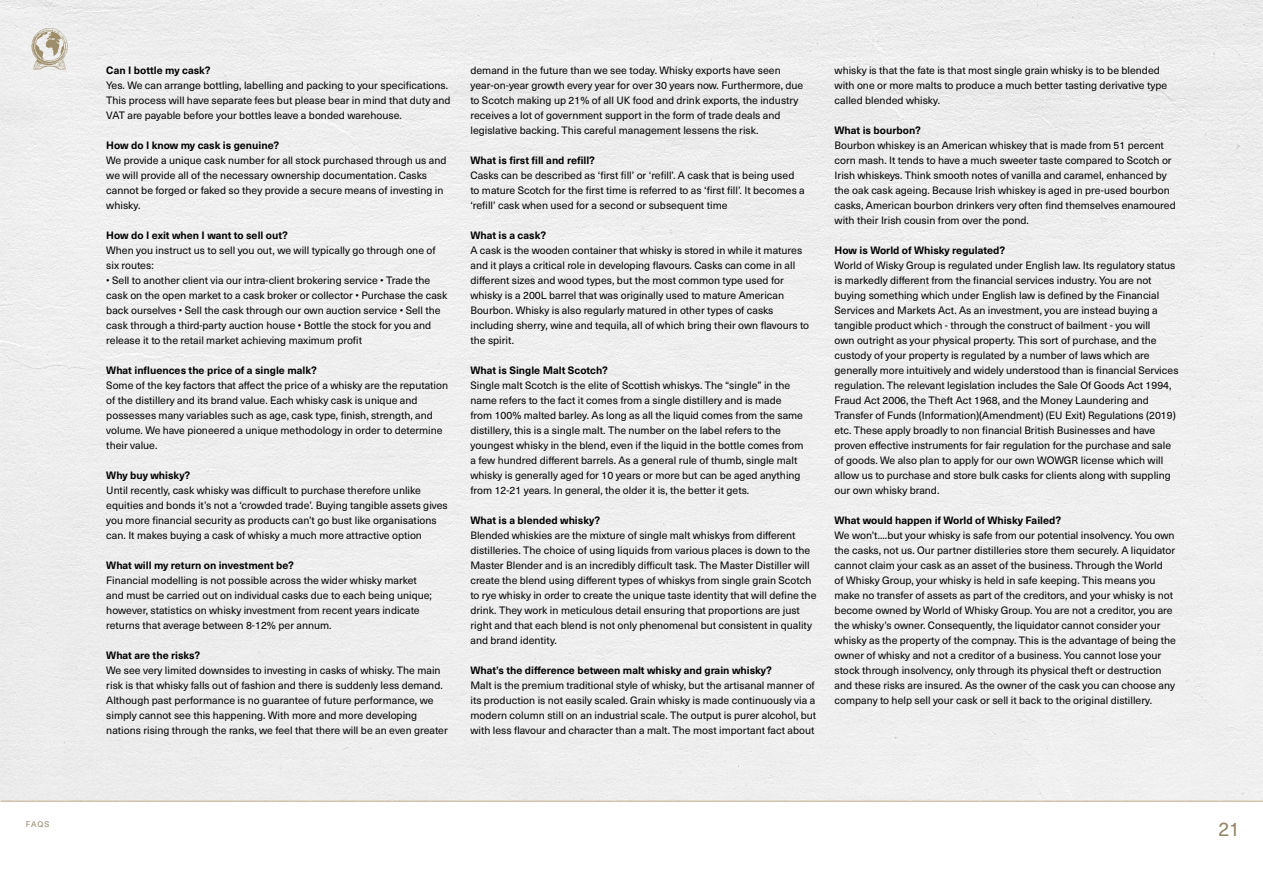
<style>
.page{position:relative;width:1263px;height:893px;background:#fff}
.page>*{position:absolute;margin:0;border:0;box-sizing:border-box;transform-origin:0 0}
.t1{font:19.5px "Neue Haas Unica W1 G";color:#938667}
.t2{font:10.5px/15px "Neue Haas Unica W1 G";color:#000}
.t3{font:700 10.5px "Neue Haas Unica W1 G";color:#000}
.t4{font:8.1px "Neue Haas Unica W1 G";color:#938667}
</style>
<div class="page">
<hr style="left:0;top:801px;width:1263px;height:1px;background:#c6a584">
<div style="left:0;top:0;width:1263px;height:801px;background:#eee"></div>
<svg style="left:32px;top:28px;width:36px;height:42px"></svg>
<p class="t4" style="left:26px;top:818px;width:25px">FAQS</p>
<p class="t3" style="left:106px;top:62px;width:106px">Can I bottle my cask?</p>
<p class="t2" style="left:106px;top:77px;width:346px">Yes. We can arrange bottling, labelling and packing to your specifications.<br>This process will have separate fees but please bear in mind that duty and<br>VAT are payable before your bottles leave a bonded warehouse.</p>
<p class="t3" style="left:106px;top:137px;width:174px">How do I know my cask is genuine?</p>
<p class="t2" style="left:106px;top:152px;width:342px">We provide a unique cask number for all stock purchased through us and we will provide all of the necessary ownership documentation. Casks cannot be forged or faked so they provide a secure means of investing in whisky.</p>
<p class="t3" style="left:106px;top:227px;width:183px">How do I exit when I want to sell out?</p>
<p class="t2" style="left:106px;top:242px;width:331px">When you instruct us to sell you out, we will typically go through one of six routes:</p>
<p class="t2" style="left:106px;top:272px;width:343px">• Sell to another client via our intra-client brokering service • Trade the cask on the open market to a cask broker or collector • Purchase the cask back ourselves • Sell the cask through our own auction service • Sell the cask through a third-party auction house • Bottle the stock for you and release it to the retail market achieving maximum profit</p>
<p class="t3" style="left:106px;top:362px;width:212px">What influences the price of a single malk?</p>
<p class="t2" style="left:106px;top:377px;width:343px">Some of the key factors that affect the price of a whisky are the reputation of the distillery and its brand value. Each whisky cask is unique and possesses many variables such as age, cask type, finish, strength, and volume. We have pioneered a unique methodology in order to determine their value.</p>
<p class="t3" style="left:106px;top:467px;width:86px">Why buy whisky?</p>
<p class="t2" style="left:106px;top:482px;width:343px">Until recently, cask whisky was difficult to purchase therefore unlike equities and bonds it’s not a ‘crowded trade’. Buying tangible assets gives you more financial security as products can’t go bust like organisations can. It makes buying a cask of whisky a much more attractive option</p>
<p class="t3" style="left:106px;top:557px;width:189px">What will my return on investment be?</p>
<p class="t2" style="left:106px;top:572px;width:327px">Financial modelling is not possible across the wider whisky market and must be carried out on individual casks due to each being unique; however, statistics on whisky investment from recent years indicate returns that average between 8-12% per annum.</p>
<p class="t3" style="left:106px;top:647px;width:95px">What are the risks?</p>
<p class="t2" style="left:106px;top:662px;width:343px">We see very limited downsides to investing in casks of whisky. The main risk is that whisky falls out of fashion and there is suddenly less demand.<br>Although past performance is no guarantee of future performance, we simply cannot see this happening. With more and more developing nations rising through the ranks, we feel that there will be an even greater</p>
<p class="t2" style="left:470px;top:62px;width:334px">demand in the future than we see today. Whisky exports have seen year-on-year growth every year for over 30 years now. Furthermore, due to Scotch making up 21% of all UK food and drink exports, the industry receives a lot of government support in the form of trade deals and legislative backing. This careful management lessens the risk.</p>
<p class="t3" style="left:470px;top:152px;width:126px">What is first fill and refill?</p>
<p class="t2" style="left:470px;top:167px;width:336px">Casks can be described as ‘first fill’ or ‘refill’. A cask that is being used to mature Scotch for the first time is referred to as ‘first fill’. It becomes a ‘refill’ cask when used for a second or subsequent time</p>
<p class="t3" style="left:470px;top:227px;width:77px">What is a cask?</p>
<p class="t2" style="left:470px;top:242px;width:340px">A cask is the wooden container that whisky is stored in while it matures and it plays a critical role in developing flavours. Casks can come in all different sizes and wood types, but the most common type used for whisky is a 200L barrel that was originally used to mature American Bourbon. Whisky is also regularly matured in other types of casks including sherry, wine and tequila, all of which bring their own flavours to the spirit.</p>
<p class="t3" style="left:470px;top:362px;width:139px">What is Single Malt Scotch?</p>
<p class="t2" style="left:470px;top:377px;width:335px">Single malt Scotch is the elite of Scottish whiskys. The “single” in the name refers to the fact it comes from a single distillery and is made from 100% malted barley. As long as all the liquid comes from the same distillery, this is a single malt. The number on the label refers to the youngest whisky in the blend, even if the liquid in the bottle comes from a few hundred different barrels. As a general rule of thumb, single malt whisky is generally aged for 10 years or more but can be aged anything from 12-21 years. In general, the older it is, the better it gets.</p>
<p class="t3" style="left:470px;top:512px;width:131px">What is a blended whisky?</p>
<p class="t2" style="left:470px;top:527px;width:347px">Blended whiskies are the mixture of single malt whiskys from different distilleries. The choice of using liquids from various places is down to the Master Blender and is an incredibly difficult task. The Master Distiller will create the blend using different types of whiskys from single grain Scotch to rye whisky in order to create the unique taste identity that will define the drink. They work in meticulous detail ensuring that proportions are just right and that each blend is not only phenomenal but consistent in quality and brand identity.</p>
<p class="t3" style="left:470px;top:662px;width:303px">What’s the difference between malt whisky and grain whisky?</p>
<p class="t2" style="left:470px;top:677px;width:347px">Malt is the premium traditional style of whisky, but the artisanal manner of its production is not easily scaled. Grain whisky is made continuously via a modern column still on an industrial scale. The output is purer alcohol, but with less flavour and character than a malt. The most important fact about</p>
<p class="t2" style="left:834px;top:62px;width:334px">whisky is that the fate is that most single grain whisky is to be blended with one or more malts to produce a much better tasting derivative type called blended whisky.</p>
<p class="t3" style="left:834px;top:122px;width:88px">What is bourbon?</p>
<p class="t2" style="left:834px;top:137px;width:343px">Bourbon whiskey is an American whiskey that is made from 51 percent corn mash. It tends to have a much sweeter taste compared to Scotch or Irish whiskeys. Think smooth notes of vanilla and caramel, enhanced by the oak cask ageing. Because Irish whiskey is aged in pre-used bourbon casks, American bourbon drinkers very often find themselves enamoured with their Irish cousin from over the pond.</p>
<p class="t3" style="left:834px;top:242px;width:172px">How is World of Whisky regulated?</p>
<p class="t2" style="left:834px;top:257px;width:345px">World of Wisky Group is regulated under English law. Its regulatory status is markedly different from the financial services industry. You are not buying something which under English law is defined by the Financial Services and Markets Act. As an investment, you are instead buying a tangible product which - through the construct of bailment - you will<br>own outright as your physical property. This sort of purchase, and the custody of your property is regulated by a number of laws which are generally more intuitively and widely understood than is financial Services regulation. The relevant legislation includes the Sale Of Goods Act 1994, Fraud Act 2006, the Theft Act 1968, and the Money Laundering and Transfer of Funds (Information)(Amendment) (EU Exit) Regulations (2019) etc. These apply broadly to non financial British Businesses and have proven effective instruments for fair regulation for the purchase and sale of goods. We also plan to apply for our own WOWGR license which will allow us to purchase and store bulk casks for clients along with suppling our own whisky brand.</p>
<p class="t3" style="left:834px;top:512px;width:228px">What would happen if World of Whisky Failed?</p>
<p class="t2" style="left:834px;top:527px;width:343px">We won’t....but your whisky is safe from our potential insolvency. You own the casks, not us. Our partner distilleries store them securely. A liquidator cannot claim your cask as an asset of the business. Through the World<br>of Whisky Group, your whisky is held in safe keeping. This means you make no transfer of assets as part of the creditors, and your whisky is not become owned by World of Whisky Group. You are not a creditor, you are the whisky’s owner. Consequently, the liquidator cannot consider your whisky as the property of the compnay. This is the advantage of being the owner of whisky and not a creditor of a business. You cannot lose your stock through insolvency, only through its physical theft or destruction and these risks are insured. As the owner of the cask you can choose any company to help sell your cask or sell it back to the original distillery.</p>
<h1 class="t1" style="left:1218px;top:814px;width:23px">21</h1>
</div>
